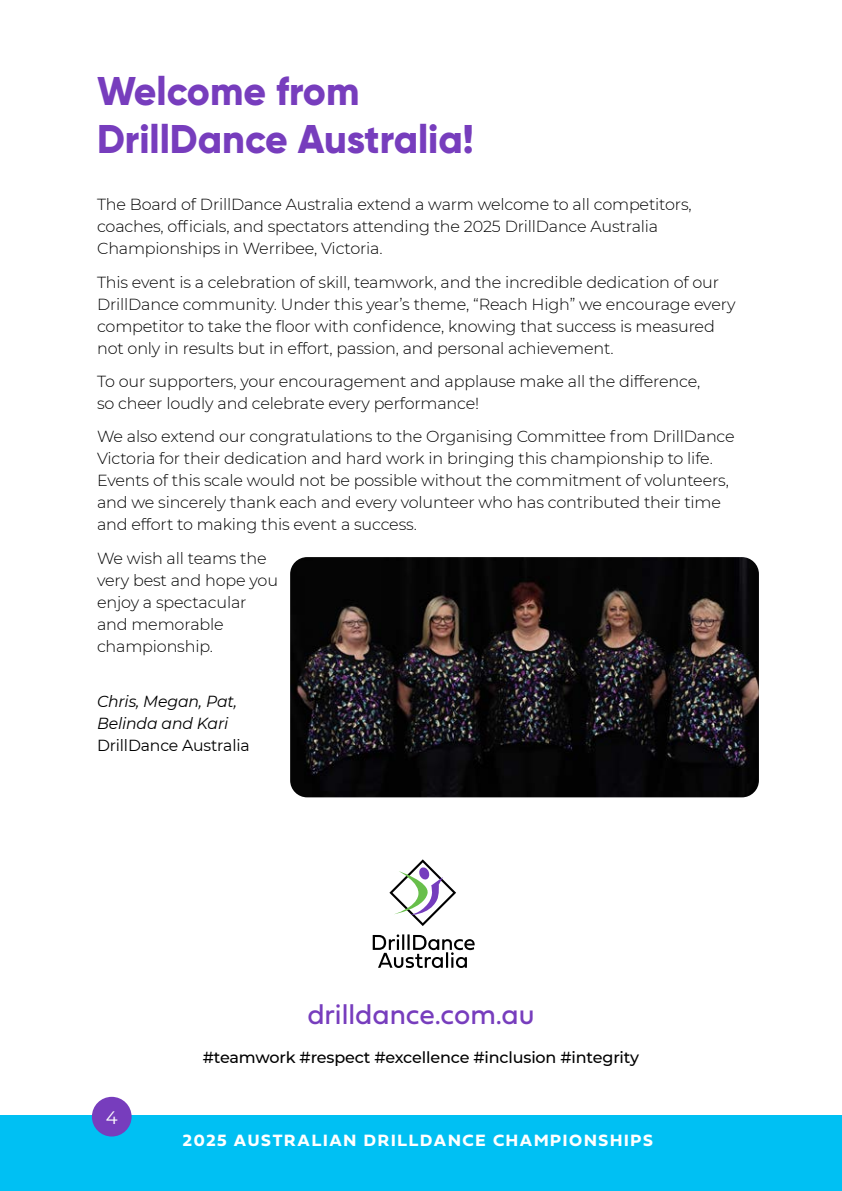
<style>
.page{position:relative;width:842px;height:1191px;background:#fff}
.page>*{position:absolute;margin:0;border:0;box-sizing:border-box;transform-origin:0 0}
.t1{font:800 40px/48px "Gilroy";color:#773dbd}
.t2{font:28.8px "Fieldwork Geo Regular";color:#773dbd}
.t3{font:18px "Montserrat";color:#fff}
.t4{font:17px "Fieldwork Geo Bold";letter-spacing:.1em;color:#fff}
.t5{font:300 16px/22px "Montserrat";letter-spacing:-.01em;color:#000}
.t6{font:italic 16px/22px "Montserrat";letter-spacing:-.01em;color:#000}
.t7{font:500 16px "Montserrat";letter-spacing:-.01em;color:#000}
.s1{font-style:normal}
</style>
<div class="page">
<svg style="left:389px;top:859px;width:67px;height:67px"></svg>
<svg style="left:373px;top:934px;width:102px;height:34px"></svg>
<img style="left:290px;top:557px;width:469px;height:240px">
<div style="left:0;top:1115px;width:842px;height:76px;background:#00c0f3"></div>
<div style="left:92px;top:1096px;width:40px;height:40px;background:#773dbd;border-radius:50%"></div>
<p class="t1" style="left:97px;top:67px;width:378px">Welcome from<br>DrillDance Australia!</p>
<p class="t5" style="left:97px;top:193px;width:596px">The Board of DrillDance Australia extend a warm welcome to all competitors, coaches, officials, and spectators attending the 2025 DrillDance Australia<br>Championships in Werribee, Victoria.</p>
<p class="t5" style="left:97px;top:270px;width:640px">This event is a celebration of skill, teamwork, and the incredible dedication of our DrillDance community. Under this year’s theme, “Reach High” we encourage every competitor to take the floor with confidence, knowing that success is measured not only in results but in effort, passion, and personal achievement.</p>
<p class="t5" style="left:97px;top:370px;width:605px">To our supporters, your encouragement and applause make all the difference, so cheer loudly and celebrate every performance!</p>
<p class="t5" style="left:97px;top:425px;width:639px">We also extend our congratulations to the Organising Committee from DrillDance Victoria for their dedication and hard work in bringing this championship to life.<br>Events of this scale would not be possible without the commitment of volunteers, and we sincerely thank each and every volunteer who has contributed their time and effort to making this event a success.</p>
<p class="t5" style="left:97px;top:546px;width:183px">We wish all teams the very best and hope you enjoy a spectacular and memorable championship.</p>
<p class="t6" style="left:97px;top:690px;width:154px">Chris, Megan, Pat,<br>Belinda and Kari<br><span class="s1">DrillDance Australia</span></p>
<p class="t2" style="left:307px;top:992px;width:229px">drilldance.com.au</p>
<p class="t3" style="left:106px;top:1104px;width:13px">4</p>
<p class="t7" style="left:203px;top:1046px;width:438px">#teamwork #respect #excellence #inclusion #integrity</p>
<p class="t4" style="left:183px;top:1127px;width:471px">2025 AUSTRALIAN DRILLDANCE CHAMPIONSHIPS</p>
</div>
